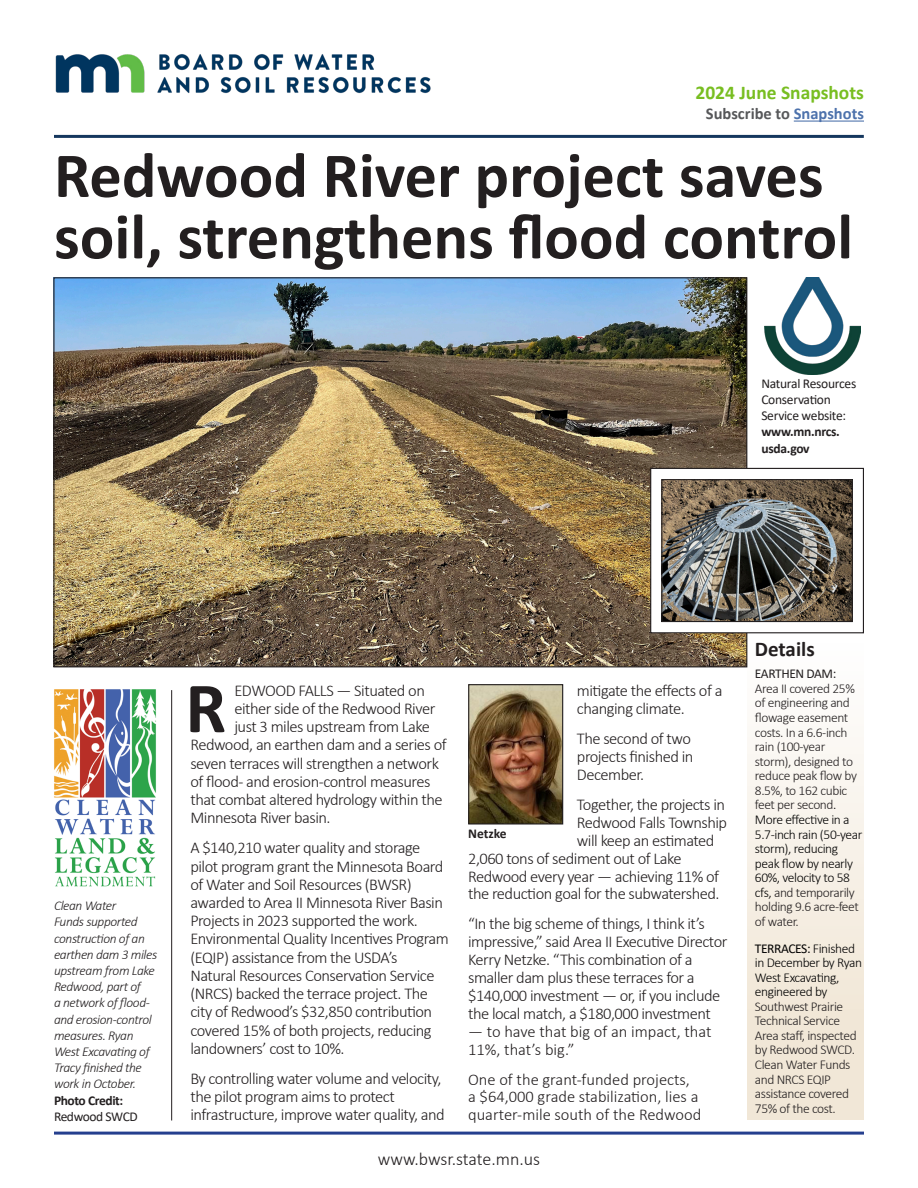
<style>
.page{position:relative;width:918px;height:1188px;background:#fff}
.page>*{position:absolute;margin:0;border:0;box-sizing:border-box;transform-origin:0 0}
.t1{font:700 72.6px "Calibri";color:#231f20}
.t2{font:700 64.5px/61.5px "Calibri";color:#231f20}
.t3{font:700 21px "Calibri";color:#231f20}
.t4{font:700 19.5px "Calibri";color:#78be21}
.t5{font:300 18px "Calibri";letter-spacing:-.005em;color:#231f20}
.t6{font:300 16.5px/18.1px "Calibri";letter-spacing:-.03em;color:#231f20}
.t7{font:300 16.5px/17.9px "Calibri";color:#231f20}
.t8{font:700 16.5px "Calibri";color:#57585a}
.t9{font:300 13.5px/14.5px "Calibri";letter-spacing:-.03em;color:#231f20}
.t10{font:italic 300 13.5px/16.2px "Calibri";letter-spacing:-.03em;color:#231f20}
.t11{font:13.5px/16.2px "Calibri";letter-spacing:-.02em;color:#231f20}
.t12{font:700 13.5px "Calibri";color:#231f20}
.s1{color:#4d72ac}
.s2{font-weight:700}
.s3{font-weight:700;font-style:normal}
.s4{font-weight:400;font-style:normal}
.s5{font-weight:400}
.s6{color:#000}
.s7{font-weight:400;color:#000}
</style>
<div class="page">
<img style="left:55px;top:54px;width:376px;height:40px">
<img style="left:55px;top:279px;width:690px;height:386px">
<hr style="left:54px;top:135px;width:810px;height:3px;background:#15375e">
<hr style="left:171px;top:690px;width:1px;height:430px;background:#231f20">
<hr style="left:54px;top:1132px;width:810px;height:3px;background:#253f8e">
<img style="left:54px;top:689px;width:102px;height:198px">
<img style="left:765px;top:277px;width:96px;height:97px">
<hr style="left:794px;top:121px;width:70px;height:1px;background:#4d72ac">
<img style="left:470px;top:686px;width:91px;height:137px">
<div style="left:468px;top:684px;width:95px;height:141px;border:1px solid #231f20"></div>
<div style="left:651px;top:468px;width:212px;height:165px;background:#fff"></div>
<div style="left:650px;top:468px;width:214px;height:165px;border:1px solid #231f20"></div>
<img style="left:663px;top:481px;width:188px;height:139px">
<div style="left:661px;top:479px;width:192px;height:143px;border:1px solid #231f20"></div>
<div style="left:747px;top:638px;width:117px;height:482px;background:linear-gradient(to bottom,#fefefd,#efe3d0)"></div>
<p class="t4" style="left:696px;top:79px;width:170px">2024 June Snapshots</p>
<p class="t8" style="left:706px;top:102px;width:160px">Subscribe to <span class="s1">Snapshots</span></p>
<p class="t2" style="left:54px;top:144px;width:801px">Redwood River project saves soil, strengthens flood control</p>
<p class="t11" style="left:761px;top:375px;width:96px">Natural Resources<br>Conservation<br>Service website: <span class="s2">www.mn.nrcs. usda.gov</span></p>
<p class="t10" style="left:54px;top:898px;width:105px">Clean Water<br>Funds supported construction of an earthen dam 3 miles upstream from Lake<br>Redwood, part of<br>a network of flood&shy;and erosion-control measures. Ryan<br>West Excavating of<br>Tracy finished the work in October.<br><span class="s3">Photo Credit:<br></span><span class="s4">Redwood SWCD</span></p>
<p class="t1" style="left:185px;top:657px;width:42px">R</p>
<p class="t6" style="left:234px;top:682px;width:192px">EDWOOD FALLS — Situated on</p>
<p class="t6" style="left:234px;top:700px;width:203px">either side of the Redwood River</p>
<p class="t6" style="left:234px;top:717px;width:197px">just 3 miles upstream from Lake</p>
<p class="t6" style="left:190px;top:736px;width:258px">Redwood, an earthen dam and a series of</p>
<p class="t6" style="left:190px;top:754px;width:250px">seven terraces will strengthen a network</p>
<p class="t6" style="left:190px;top:772px;width:242px">of flood- and erosion-control measures</p>
<p class="t6" style="left:190px;top:790px;width:254px">that combat altered hydrology within the</p>
<p class="t6" style="left:190px;top:808px;width:142px">Minnesota River basin.</p>
<p class="t6" style="left:190px;top:839px;width:260px">A $140,210 water quality and storage pilot program grant the Minnesota Board of Water and Soil Resources (BWSR) awarded to Area II Minnesota River Basin Projects in 2023 supported the work.<br>Environmental Quality Incentives Program (EQIP) assistance from the USDA’s<br>Natural Resources Conservation Service (NRCS) backed the terrace project. The city of Redwood’s $32,850 contribution covered 15% of both projects, reducing landowners’ cost to 10%.</p>
<p class="t6" style="left:190px;top:1069px;width:256px">By controlling water volume and velocity, the pilot program aims to protect infrastructure, improve water quality, and</p>
<p class="t6" style="left:577px;top:682px;width:147px">mitigate the effects of a changing climate.</p>
<p class="t6" style="left:577px;top:730px;width:118px">The second of two projects finished in<br>December.</p>
<p class="t6" style="left:577px;top:795px;width:150px">Together, the projects in</p>
<p class="t6" style="left:577px;top:813px;width:152px">Redwood Falls Township</p>
<p class="t6" style="left:577px;top:831px;width:139px">will keep an estimated</p>
<p class="t6" style="left:468px;top:849px;width:215px">2,060 tons of sediment out of Lake</p>
<p class="t6" style="left:468px;top:867px;width:253px">Redwood every year — achieving 11% of</p>
<p class="t6" style="left:468px;top:885px;width:253px">the reduction goal for the subwatershed.</p>
<p class="t6" style="left:468px;top:915px;width:261px">“In the big scheme of things, I think it’s impressive,” said Area II Executive Director Kerry Netzke. “This combination of a smaller dam plus these terraces for a $140,000 investment — or, if you include the local match, a $180,000 investment</p>
<p class="t7" style="left:468px;top:1022px;width:245px">— to have that big of an impact, that<br>11%, that’s big.”</p>
<p class="t7" style="left:468px;top:1070px;width:235px">One of the grant-funded projects, a $64,000 grade stabilization, lies a quarter-mile south of the Redwood</p>
<p class="t12" style="left:468px;top:824px;width:40px">Netzke</p>
<p class="t5" style="left:378px;top:1148px;width:164px">www.bwsr.state.mn.us</p>
<p class="t3" style="left:755px;top:634px;width:61px">Details</p>
<p class="t9" style="left:755px;top:666px;width:109px"><span class="s5">EARTHEN DAM:<br></span>Area II covered 25% of engineering and flowage easement costs. In a 6.6-inch rain (100-year storm), designed to reduce peak flow by<br>8.5%, to 162 cubic feet per second<span class="s6">.<br>More effective in a<br>5.7-inch rain (50-year storm), reducing peak flow by nearly<br>60%, velocity to 58 cfs,</span> and temporarily holding 9.6 acre-feet of water.</p>
<p class="t9" style="left:755px;top:941px;width:109px"><span class="s7">TERRACES:</span> <span class="s6">Finished in December by Ryan<br>West Excavating, engineered by<br></span>Southwest Prairie<br>Technical Service<br>Area staff, inspected by Redwood SWCD.<br>Clean Water Funds and NRCS EQIP assistance covered<br>75% of the cost.</p>
</div>
